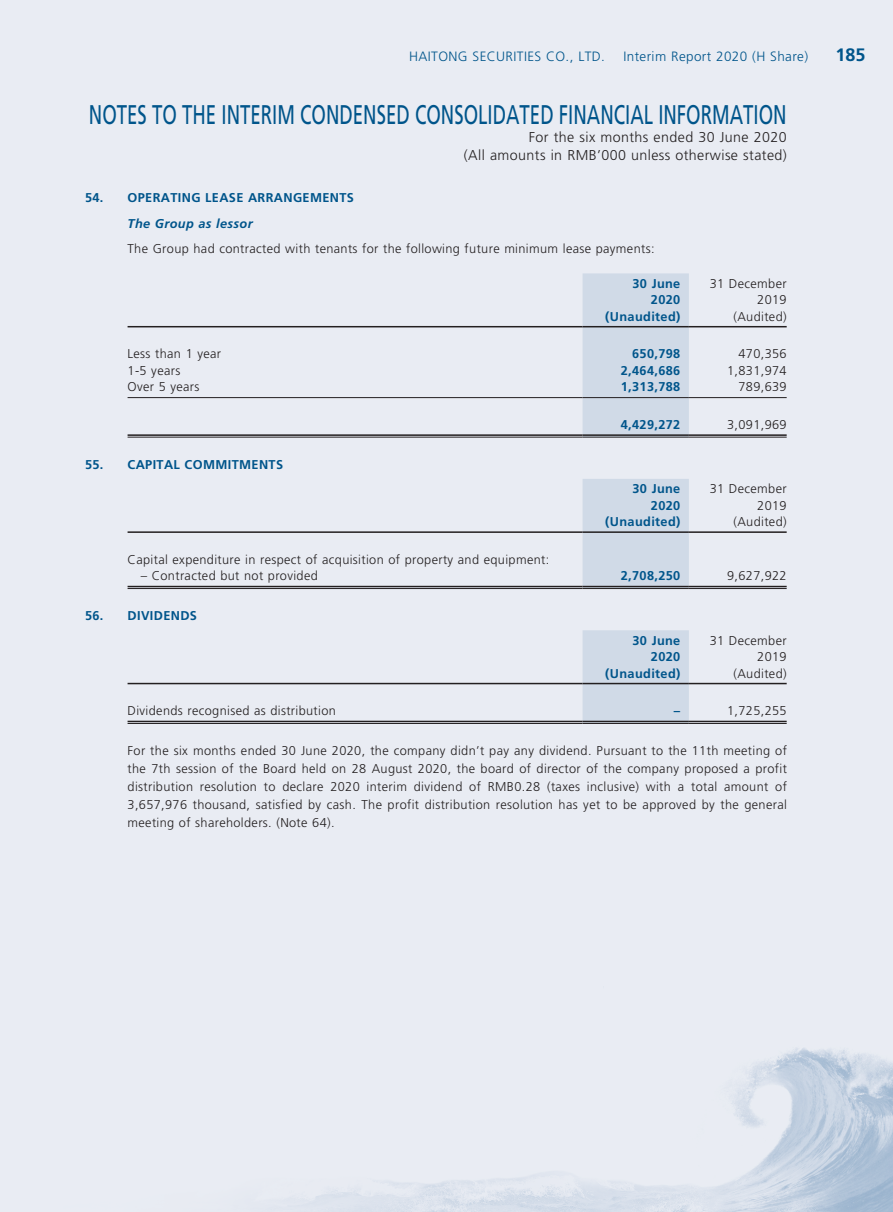
<style>
.page{position:relative;width:893px;height:1212px;background:#e9ecf3}
.page>*{position:absolute;margin:0;border:0;box-sizing:border-box;transform-origin:0 0}
.t1{font:27px "Frutiger LT Std";color:#00558b;scale:.69 1}
.t2{font:700 18px "Frutiger LT Std";color:#00558b}
.t3{font:300 14.25px/18px "Frutiger LT Std";letter-spacing:.03em;color:#231f20;text-align:right}
.t4{font:300 13.5px "Frutiger LT Std";letter-spacing:.03em;color:#00558b}
.t5{font:300 12.75px/18px "Frutiger LT Std";letter-spacing:.03em;color:#231f20;text-align:right}
.t6{font:700 12.75px/16.5px "Frutiger LT Std";letter-spacing:.03em;color:#00558b;text-align:right}
.t7{font:italic 700 12.75px "Frutiger LT Std";letter-spacing:.03em;color:#00558b}
</style>
<div class="page">
<img style="left:127px;top:274px;width:766px;height:938px">
<div style="left:583px;top:273px;width:106px;height:164px;background:#d0dae7"></div>
<hr style="left:128px;top:326px;width:455px;height:1px;background:#231f20">
<hr style="left:583px;top:326px;width:106px;height:1px;background:#231f20">
<hr style="left:689px;top:326px;width:98px;height:1px;background:#231f20">
<hr style="left:128px;top:397px;width:455px;height:1px;background:#231f20">
<hr style="left:583px;top:397px;width:106px;height:1px;background:#231f20">
<hr style="left:689px;top:397px;width:98px;height:1px;background:#231f20">
<hr style="left:128px;top:434px;width:455px;height:2px;background:#231f20">
<hr style="left:128px;top:437px;width:455px;height:1px;background:#231f20">
<hr style="left:583px;top:434px;width:106px;height:2px;background:#231f20">
<hr style="left:583px;top:437px;width:106px;height:1px;background:#231f20">
<hr style="left:689px;top:434px;width:98px;height:2px;background:#231f20">
<hr style="left:689px;top:437px;width:98px;height:1px;background:#231f20">
<div style="left:583px;top:479px;width:106px;height:109px;background:#d0dae7"></div>
<hr style="left:128px;top:531px;width:455px;height:2px;background:#231f20">
<hr style="left:583px;top:531px;width:106px;height:2px;background:#231f20">
<hr style="left:689px;top:531px;width:98px;height:2px;background:#231f20">
<hr style="left:128px;top:586px;width:455px;height:1px;background:#231f20">
<hr style="left:128px;top:588px;width:455px;height:1px;background:#231f20">
<hr style="left:583px;top:586px;width:106px;height:1px;background:#231f20">
<hr style="left:583px;top:588px;width:106px;height:1px;background:#231f20">
<hr style="left:689px;top:586px;width:98px;height:1px;background:#231f20">
<hr style="left:689px;top:588px;width:98px;height:1px;background:#231f20">
<div style="left:583px;top:630px;width:106px;height:93px;background:#d0dae7"></div>
<hr style="left:128px;top:683px;width:455px;height:1px;background:#231f20">
<hr style="left:583px;top:683px;width:106px;height:1px;background:#231f20">
<hr style="left:689px;top:683px;width:98px;height:1px;background:#231f20">
<hr style="left:128px;top:721px;width:455px;height:1px;background:#231f20">
<hr style="left:128px;top:723px;width:455px;height:1px;background:#231f20">
<hr style="left:583px;top:721px;width:106px;height:1px;background:#231f20">
<hr style="left:583px;top:723px;width:106px;height:1px;background:#231f20">
<hr style="left:689px;top:721px;width:98px;height:1px;background:#231f20">
<hr style="left:689px;top:723px;width:98px;height:1px;background:#231f20">
<p class="t4" style="left:409px;top:49px;width:197px">HAITONG SECURITIES CO., LTD.</p>
<p class="t4" style="left:623px;top:49px;width:186px">Interim Report 2020 (H Share)</p>
<h2 class="t2" style="left:835px;top:44px;width:32px">185</h2>
<h1 class="t1" style="left:89px;top:99px;width:1013px">NOTES TO THE INTERIM CONDENSED CONSOLIDATED FINANCIAL INFORMATION</h1>
<p class="t3" style="left:464px;top:129px;width:324px">For the six months ended 30 June 2020<br>(All amounts in RMB’000 unless otherwise stated)</p>
<p class="t6" style="left:85px;top:189px;width:270px">54. OPERATING LEASE ARRANGEMENTS</p>
<p class="t7" style="left:128px;top:216px;width:127px">The Group as lessor</p>
<p class="t5" style="left:128px;top:240px;width:528px">The Group had contracted with tenants for the following future minimum lease payments:</p>
<p class="t6" style="left:632px;top:275px;width:49px">30 June<br>2020</p>
<p class="t5" style="left:710px;top:275px;width:78px;line-height:16.5px">31 December<br>2019</p>
<p class="t6" style="left:605px;top:308px;width:77px">(Unaudited)</p>
<p class="t5" style="left:733px;top:308px;width:55px">(Audited)</p>
<p class="t5" style="left:128px;top:345px;width:95px">Less than 1 year</p>
<p class="t6" style="left:632px;top:346px;width:50px">650,798</p>
<p class="t5" style="left:738px;top:345px;width:50px">470,356</p>
<p class="t5" style="left:128px;top:362px;width:54px">1-5 years</p>
<p class="t6" style="left:621px;top:362px;width:61px">2,464,686</p>
<p class="t5" style="left:727px;top:362px;width:61px">1,831,974</p>
<p class="t5" style="left:128px;top:378px;width:73px">Over 5 years</p>
<p class="t6" style="left:621px;top:379px;width:61px">1,313,788</p>
<p class="t5" style="left:738px;top:378px;width:50px">789,639</p>
<p class="t6" style="left:621px;top:416px;width:61px">4,429,272</p>
<p class="t5" style="left:727px;top:416px;width:61px">3,091,969</p>
<p class="t6" style="left:85px;top:456px;width:200px">55. CAPITAL COMMITMENTS</p>
<p class="t6" style="left:632px;top:481px;width:49px">30 June<br>2020</p>
<p class="t5" style="left:710px;top:481px;width:78px;line-height:16.5px">31 December<br>2019</p>
<p class="t6" style="left:605px;top:514px;width:77px">(Unaudited)</p>
<p class="t5" style="left:733px;top:513px;width:55px">(Audited)</p>
<p class="t5" style="left:128px;top:550px;width:423px">Capital expenditure in respect of acquisition of property and equipment:</p>
<p class="t5" style="left:141px;top:567px;width:179px">– Contracted but not provided</p>
<p class="t6" style="left:621px;top:568px;width:61px">2,708,250</p>
<p class="t5" style="left:727px;top:567px;width:61px">9,627,922</p>
<p class="t6" style="left:85px;top:608px;width:113px">56. DIVIDENDS</p>
<p class="t6" style="left:632px;top:632px;width:49px">30 June<br>2020</p>
<p class="t5" style="left:710px;top:632px;width:78px;line-height:16.5px">31 December<br>2019</p>
<p class="t6" style="left:605px;top:665px;width:77px">(Unaudited)</p>
<p class="t5" style="left:733px;top:664px;width:55px">(Audited)</p>
<p class="t5" style="left:128px;top:702px;width:210px">Dividends recognised as distribution</p>
<p class="t6" style="left:674px;top:702px;width:8px">–</p>
<p class="t5" style="left:727px;top:702px;width:61px">1,725,255</p>
<p class="t5" style="left:128px;top:742px;width:661px;text-align:justify">For the six months ended 30 June 2020, the company didn’t pay any dividend. Pursuant to the 11th meeting of the 7th session of the Board held on 28 August 2020, the board of director of the company proposed a profit distribution resolution to declare 2020 interim dividend of RMB0.28 (taxes inclusive) with a total amount of 3,657,976 thousand, satisfied by cash. The profit distribution resolution has yet to be approved by the general meeting of shareholders. (Note 64).</p>
</div>
